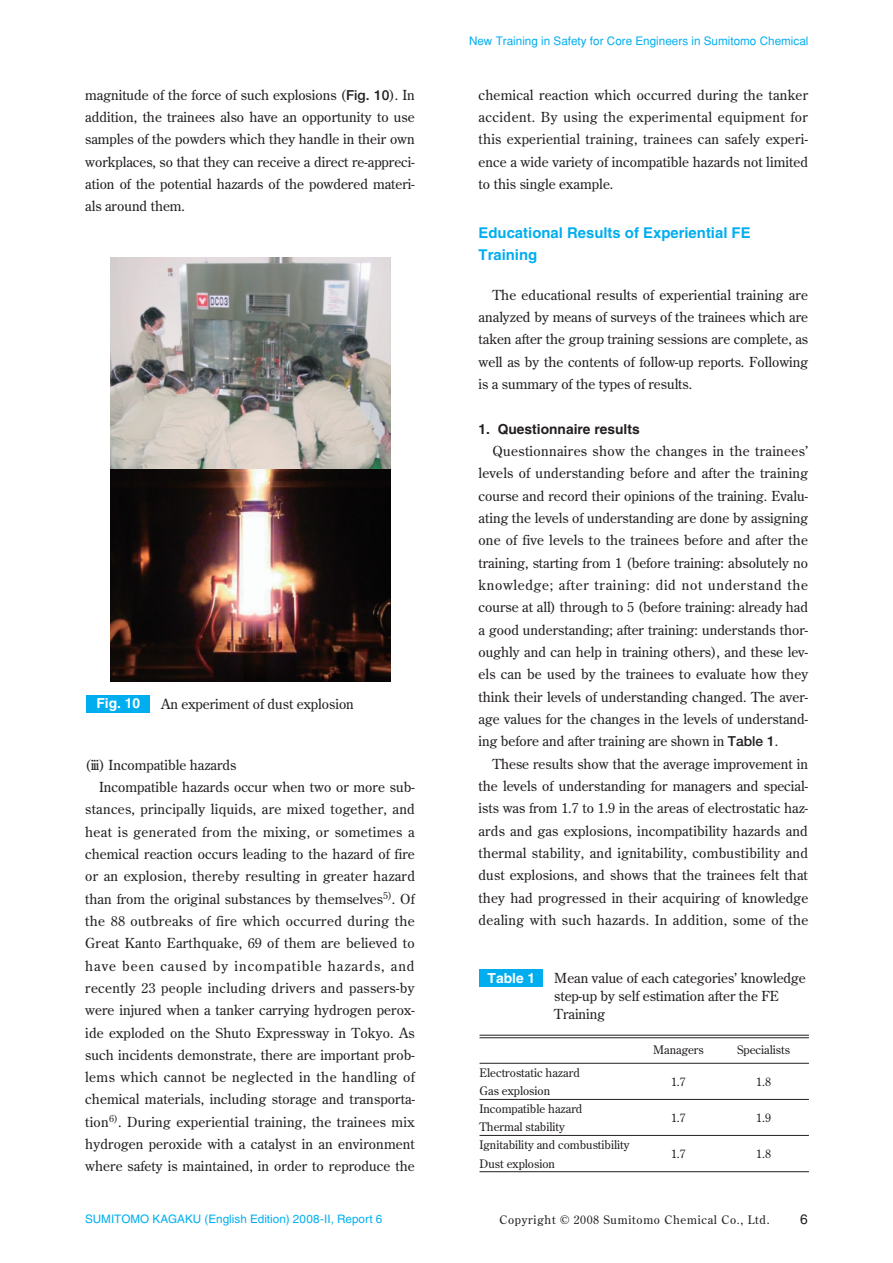
<style>
.page{position:relative;width:893px;height:1263px;background:#fff}
.page>*{position:absolute;margin:0;border:0;box-sizing:border-box;transform-origin:0 0}
.t1{font:700 14.85px/22.4px "Helvetica";color:#00aeef}
.t2{font:13.8px/22.4px "Century Old Style";letter-spacing:.005em;color:#231f20;text-align:justify}
.t3{font:13.8px "Century Old Style";letter-spacing:.025em;color:#231f20}
.t4{font:13.8px "Century Old Style";letter-spacing:.03em;color:#231f20}
.t5{font:13.8px "Century Old Style";letter-spacing:.07em;color:#231f20}
.t6{font:700 13.8px "Helvetica";color:#231f20}
.t7{font:700 13.8px "Helvetica";color:#fff}
.t8{font:13.8px "Helvetica LT Std";color:#231f20}
.t9{font:11.7px/18px "Century Old Style";color:#231f20}
.t10{font:11.7px "Helvetica";color:#00aeef}
.t11{font:11.7px "Helvetica LT Std";color:#00aeef}
.t12{font:11.7px "Century Old Style Std";letter-spacing:.06em;color:#231f20}
.s1{font-family:"Helvetica Neue";font-weight:500}
.s2{font-family:"Century Old Style"}
</style>
<div class="page">
<div style="left:87px;top:695px;width:63px;height:17px;background:#00aeef"></div>
<img style="left:110px;top:257px;width:281px;height:424px">
<div style="left:479px;top:969px;width:64px;height:17px;background:#00aeef"></div>
<hr style="left:479px;top:1035px;width:330px;height:1px;background:#231f20">
<hr style="left:479px;top:1037px;width:330px;height:1px;background:#231f20">
<hr style="left:479px;top:1063px;width:330px;height:1px;background:#231f20">
<hr style="left:479px;top:1171px;width:330px;height:1px;background:#231f20">
<hr style="left:479px;top:1099px;width:330px;height:1px;background:#231f20">
<hr style="left:479px;top:1135px;width:330px;height:1px;background:#231f20">
<p class="t2" style="left:85px;top:83px;width:331px">magnitude of the force of such explosions (<span class="s1">Fig. 10</span>). In addition, the trainees also have an opportunity to use samples of the powders which they handle in their own workplaces, so that they can receive a direct re-appreci&shy;ation of the potential hazards of the powdered materi&shy;als around them.</p>
<p class="t7" style="left:97px;top:695px;width:45px">Fig. 10</p>
<p class="t2" style="left:161px;top:692px;width:194px">An experiment of dust explosion</p>
<p class="t2" style="left:85px;top:753px;width:153px">(iii) Incompatible hazards</p>
<p class="t2" style="left:99px;top:775px;width:317px">Incompatible hazards occur when two or more sub-</p>
<p class="t2" style="left:85px;top:798px;width:331px">stances, principally liquids, are mixed together, and</p>
<p class="t4" style="left:85px;top:823px;width:331px">heat is generated from the mixing, or sometimes a</p>
<p class="t2" style="left:85px;top:842px;width:331px">chemical reaction occurs leading to the hazard of fire</p>
<p class="t2" style="left:85px;top:865px;width:331px">or an explosion, thereby resulting in greater hazard</p>
<p class="t2" style="left:85px;top:887px;width:331px">than from the original substances by themselves<sup>5)</sup>. Of</p>
<p class="t3" style="left:85px;top:912px;width:331px">the 88 outbreaks of fire which occurred during the</p>
<p class="t2" style="left:85px;top:932px;width:331px">Great Kanto Earthquake, 69 of them are believed to</p>
<p class="t5" style="left:85px;top:957px;width:331px">have been caused by incompatible hazards, and</p>
<p class="t3" style="left:85px;top:979px;width:331px">recently 23 people including drivers and passers-by</p>
<p class="t2" style="left:85px;top:999px;width:331px">were injured when a tanker carrying hydrogen perox-</p>
<p class="t2" style="left:85px;top:1021px;width:331px">ide exploded on the Shuto Expressway in Tokyo. As</p>
<p class="t2" style="left:85px;top:1043px;width:331px">such incidents demonstrate, there are important prob-</p>
<p class="t4" style="left:85px;top:1068px;width:331px">lems which cannot be neglected in the handling of</p>
<p class="t2" style="left:85px;top:1088px;width:331px">chemical materials, including storage and transporta-</p>
<p class="t2" style="left:85px;top:1110px;width:331px">tion<sup>6)</sup>. During experiential training, the trainees mix</p>
<p class="t2" style="left:85px;top:1133px;width:331px">hydrogen peroxide with a catalyst in an environment</p>
<p class="t2" style="left:85px;top:1155px;width:331px">where safety is maintained, in order to reproduce the</p>
<p class="t10" style="left:469px;top:35px;width:341px">New Training in Safety for Core Engineers in Sumitomo Chemical</p>
<p class="t2" style="left:479px;top:83px;width:331px">chemical reaction which occurred during the tanker accident. By using the experimental equipment for this experiential training, trainees can safely experi&shy;ence a wide variety of incompatible hazards not limited to this single example.</p>
<p class="t1" style="left:479px;top:221px;width:274px">Educational Results of Experiential FE<br>Training</p>
<p class="t2" style="left:479px;top:283px;width:331px;text-indent:14px">The educational results of experiential training are analyzed by means of surveys of the trainees which are taken after the group training sessions are complete, as well as by the contents of follow-up reports. Following is a summary of the types of results.</p>
<p class="t6" style="left:479px;top:420px;width:163px">1. Questionnaire results</p>
<p class="t2" style="left:479px;top:440px;width:331px;text-indent:14px">Questionnaires show the changes in the trainees’ levels of understanding before and after the training course and record their opinions of the training. Evalu&shy;ating the levels of understanding are done by assigning one of five levels to the trainees before and after the training, starting from 1 (before training: absolutely no knowledge; after training: did not understand the course at all) through to 5 (before training: already had a good understanding; after training: understands thor&shy;oughly and can help in training others), and these lev&shy;els can be used by the trainees to evaluate how they think their levels of understanding changed. The aver&shy;age values for the changes in the levels of understand&shy;ing before and after training are shown in <span class="s1">Table 1</span>.</p>
<p class="t2" style="left:479px;top:752px;width:331px;text-indent:14px">These results show that the average improvement in the levels of understanding for managers and special&shy;ists was from 1.7 to 1.9 in the areas of electrostatic haz&shy;ards and gas explosions, incompatibility hazards and thermal stability, and ignitability, combustibility and dust explosions, and shows that the trainees felt that they had progressed in their acquiring of knowledge dealing with such hazards. In addition, some of the</p>
<p class="t7" style="left:488px;top:969px;width:49px">Table 1</p>
<p class="t2" style="left:554px;top:968px;width:253px;line-height:18.1px;text-align:left">Mean value of each categories’ knowledge step-up by self estimation after the FE<br>Training</p>
<p class="t9" style="left:653px;top:1041px;width:52px">Managers</p>
<p class="t9" style="left:737px;top:1041px;width:54px">Specialists</p>
<p class="t9" style="left:479px;top:1064px;width:152px">Electrostatic hazard<br>Gas explosion<br>Incompatible hazard<br>Thermal stability<br>Ignitability and combustibility<br>Dust explosion</p>
<p class="t9" style="left:756px;top:1073px;width:16px">1.8</p>
<p class="t9" style="left:671px;top:1073px;width:16px">1.7</p>
<p class="t9" style="left:671px;top:1109px;width:16px">1.7</p>
<p class="t9" style="left:671px;top:1145px;width:16px">1.7</p>
<p class="t9" style="left:756px;top:1109px;width:16px">1.9</p>
<p class="t9" style="left:756px;top:1145px;width:16px">1.8</p>
<p class="t11" style="left:85px;top:1212px;width:299px">SUMITOMO KAGAKU (English Edition) 2008-II, Report 6</p>
<p class="t12" style="left:499px;top:1212px;width:272px">Copyright © 2008 Sumitomo Chemical Co., Ltd.</p>
<p class="t8" style="left:800px;top:1211px;width:9px">6</p>
<p class="t10" style="left:207px;top:1213px;width:39px">2008-<span class="s2">II</span></p>
</div>
